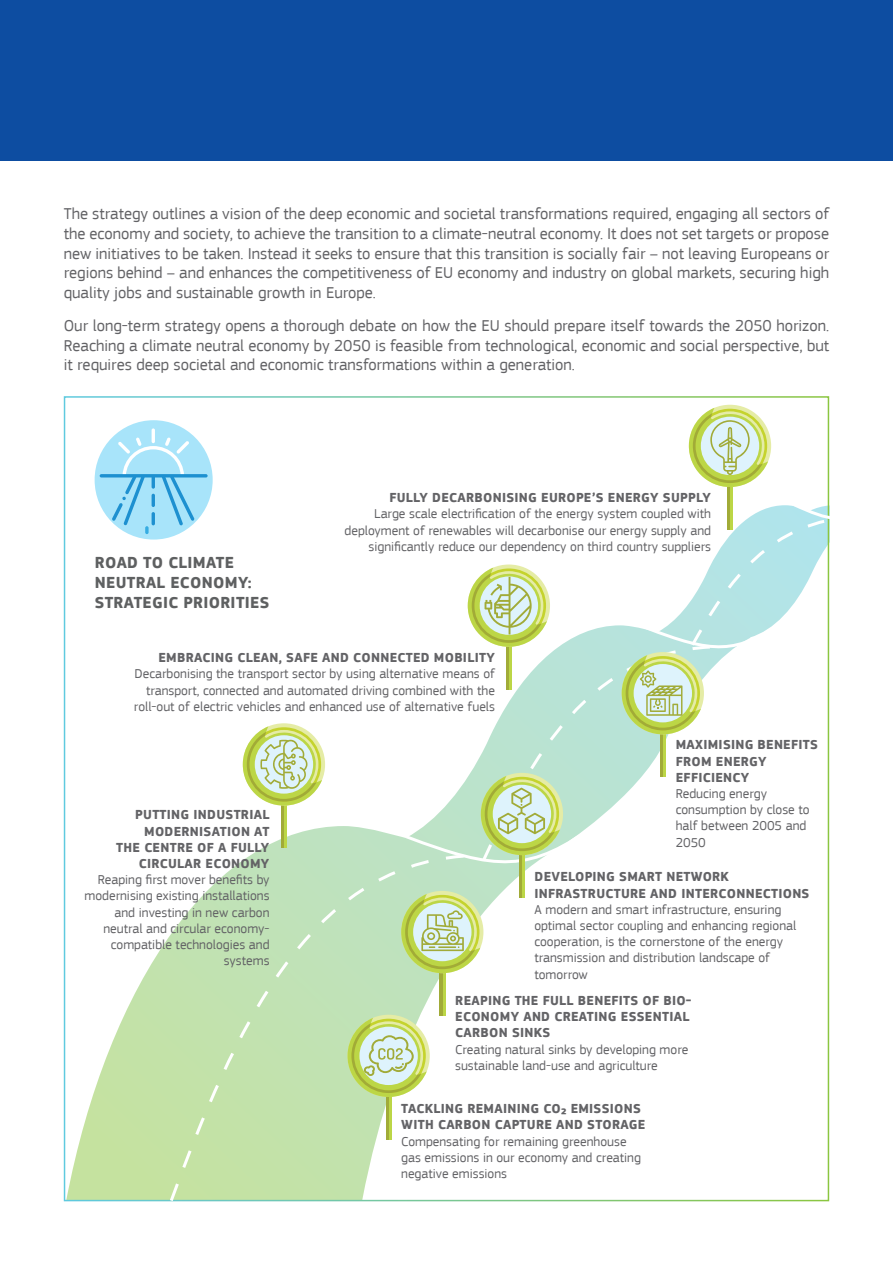
<style>
.page{position:relative;width:893px;height:1263px;background:#fff}
.page>*{position:absolute;margin:0;border:0;box-sizing:border-box;transform-origin:0 0}
.t1{font:16.5px/19.8px "EC Square Sans Pro";color:#636366;text-align:justify}
.t2{font:700 16.5px/19.8px "EC Square Sans Pro";letter-spacing:.02em;color:#5e6061}
.t3{font:13.5px/16.2px "EC Square Sans Pro";color:#636366}
.t4{font:700 13.5px/16.2px "EC Square Sans Pro";letter-spacing:.02em;color:#636366}
</style>
<div class="page">
<svg style="left:67px;top:505px;width:763px;height:695px"></svg>
<div style="left:0;top:0;width:893px;height:160px;background:#0d4da1"></div>
<svg style="left:468px;top:567px;width:79px;height:80px;background:#d1e0a3"></svg>
<svg style="left:727px;top:487px;width:4px;height:13px"></svg>
<hr style="left:731px;top:482px;width:2px;height:47px;background:#bcd646">
<svg style="left:689px;top:408px;width:79px;height:79px"></svg>
<svg style="left:281px;top:805px;width:4px;height:43px"></svg>
<hr style="left:285px;top:801px;width:2px;height:47px;background:#bcd646">
<svg style="left:243px;top:726px;width:79px;height:79px"></svg>
<div style="left:95px;top:420px;width:118px;height:120px;background:#a8e4fa;border-radius:50%"></div>
<hr style="left:100px;top:474px;width:108px;height:3px;background:#1d90d0;border-radius:2px">
<hr style="left:152px;top:428px;width:3px;height:15px;background:#fff;border-radius:2px">
<svg style="left:112px;top:437px;width:83px;height:97px"></svg>
<svg style="left:467px;top:894px;width:13px;height:79px"></svg>
<svg style="left:167px;top:853px;width:300px;height:349px"></svg>
<svg style="left:479px;top:644px;width:234px;height:220px"></svg>
<div style="left:519px;top:850px;width:5px;height:47px;background:#a1ab38"></div>
<hr style="left:522px;top:850px;width:3px;height:47px;background:#bcd646">
<svg style="left:402px;top:776px;width:201px;height:98px"></svg>
<hr style="left:660px;top:730px;width:4px;height:47px;background:#a1ab38">
<hr style="left:663px;top:730px;width:3px;height:47px;background:#bcd646">
<svg style="left:622px;top:500px;width:208px;height:234px"></svg>
<p class="t1" style="left:64px;top:204px;width:767px">The strategy outlines a vision of the deep economic and societal transformations required, engaging all sectors of the economy and society, to achieve the transition to a climate-neutral economy. It does not set targets or propose new initiatives to be taken. Instead it seeks to ensure that this transition is socially fair – not leaving Europeans or regions behind – and enhances the competitiveness of EU economy and industry on global markets, securing high quality jobs and sustainable growth in Europe.</p>
<p class="t1" style="left:64px;top:315px;width:767px">Our long-term strategy opens a thorough debate on how the EU should prepare itself towards the 2050 horizon.<br>Reaching a climate neutral economy by 2050 is feasible from technological, economic and social perspective, but it requires deep societal and economic transformations within a generation.</p>
<p class="t2" style="left:95px;top:554px;width:176px">ROAD TO CLIMATE<br>NEUTRAL ECONOMY:<br>STRATEGIC PRIORITIES</p>
<p class="t4" style="left:389px;top:490px;width:323px">FULLY DECARBONISING EUROPE’S ENERGY SUPPLY</p>
<p class="t3" style="left:345px;top:506px;width:368px;text-align:right">Large scale electrification of the energy system coupled with deployment of renewables will decarbonise our energy supply and significantly reduce our dependency on third country suppliers</p>
<p class="t4" style="left:158px;top:650px;width:338px">EMBRACING CLEAN, SAFE AND CONNECTED MOBILITY</p>
<p class="t3" style="left:134px;top:666px;width:363px;text-align:right">Decarbonising the transport sector by using alternative means of transport, connected and automated driving combined with the roll-out of electric vehicles and enhanced use of alternative fuels</p>
<p class="t4" style="left:116px;top:807px;width:155px;text-align:right">PUTTING INDUSTRIAL<br>MODERNISATION AT<br>THE CENTRE OF A FULLY<br>CIRCULAR ECONOMY</p>
<p class="t3" style="left:85px;top:872px;width:187px;text-align:right">Reaping first mover benefits by modernising existing installations and investing in new carbon neutral and circular economy&shy;compatible technologies and systems</p>
<p class="t4" style="left:676px;top:737px;width:144px">MAXIMISING BENEFITS<br>FROM ENERGY<br>EFFICIENCY</p>
<p class="t3" style="left:676px;top:785px;width:135px">Reducing energy consumption by close to half between 2005 and<br>2050</p>
<p class="t4" style="left:534px;top:869px;width:276px">DEVELOPING SMART NETWORK<br>INFRASTRUCTURE AND INTERCONNECTIONS</p>
<p class="t3" style="left:534px;top:901px;width:263px">A modern and smart infrastructure, ensuring optimal sector coupling and enhancing regional cooperation, is the cornerstone of the energy transmission and distribution landscape of tomorrow</p>
<p class="t4" style="left:455px;top:993px;width:238px">REAPING THE FULL BENEFITS OF BIO-<br>ECONOMY AND CREATING ESSENTIAL<br>CARBON SINKS</p>
<p class="t3" style="left:455px;top:1041px;width:235px">Creating natural sinks by developing more sustainable land-use and agriculture</p>
<p class="t4" style="left:401px;top:1101px;width:246px">TACKLING REMAINING CO₂ EMISSIONS<br>WITH CARBON CAPTURE AND STORAGE</p>
<p class="t3" style="left:401px;top:1133px;width:241px">Compensating for remaining greenhouse gas emissions in our economy and creating negative emissions</p>
</div>
